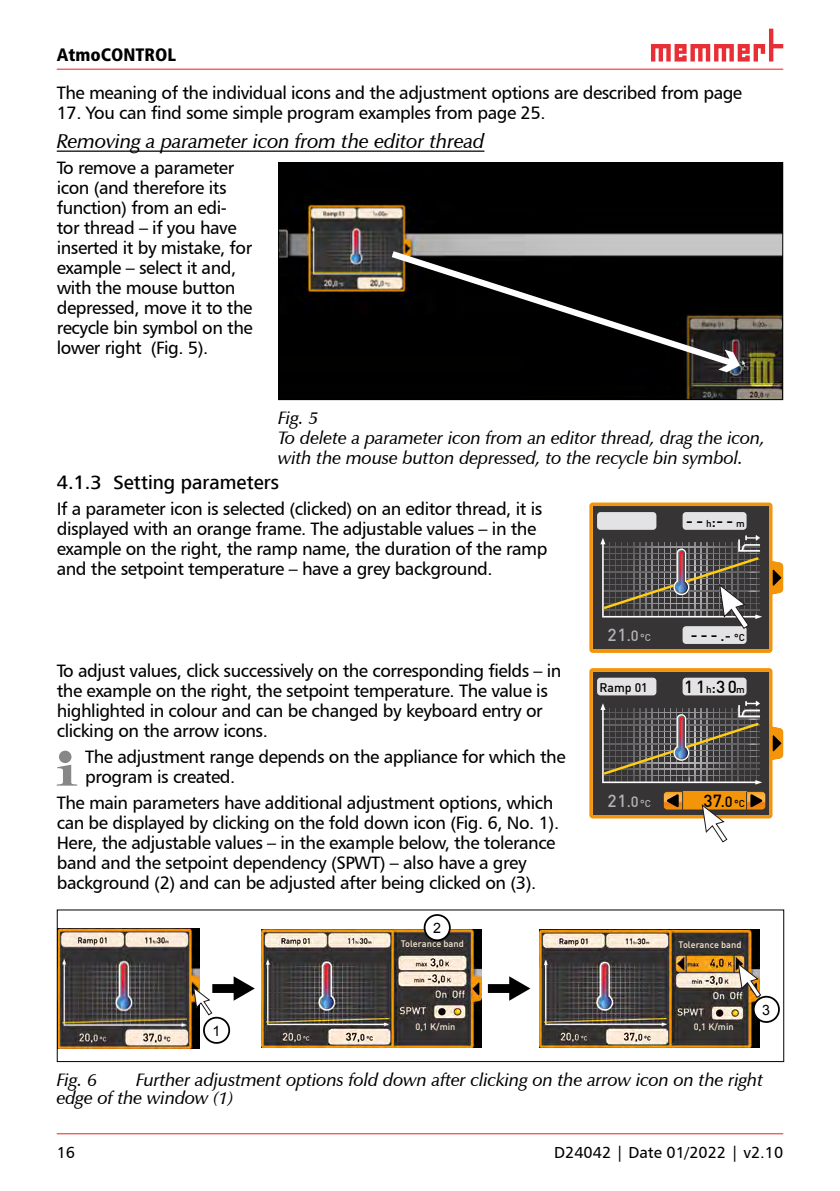
<style>
.page{position:relative;width:840px;height:1191px;background:#fff}
.page>*{position:absolute;margin:0;border:0;box-sizing:border-box;transform-origin:0 0}
.Titel_4{font:italic 600 20px "Zapf Humanist 601 BT";color:#000}
.t1{font:500 20px "Frutiger Next LT";color:#000}
.Fließtext_links{font:18px/20px "Humanist 777 BT Roman B";letter-spacing:-.025em;color:#000}
.Bildtext_3sp{font:italic 600 18px/18px "Zapf Humanist 601 BT";color:#000}
.Hinweis{font:18px/20px "Humanist 777 BT Roman B";letter-spacing:-.025em;color:#000}
.t2{font:900 condensed 18px "Frutiger";color:#000}
.t3{font:500 17.2px "DIN Offc";color:#000}
.t4{font:500 17.2px "DIN Offc";color:#b2b3b8}
.t5{font:16px "Humanist 777 BT Roman B";color:#000}
.t6{font:14.2px "Arial";color:#000}
.t7{font:500 12.2px "DIN Offc";color:#000}
.t8{font:500 9.2px "DIN Offc";color:#faead7}
.s1{font-size:9.8px}
.s2{font-size:14.8px}
</style>
<div class="page">
<hr style="left:57px;top:69px;width:725px;height:1px;background:#f31c24">
<hr style="left:57px;top:1133px;width:725px;height:1px;background:#f31c24">
<svg style="left:651px;top:29px;width:131px;height:33px"></svg>
<hr style="left:57px;top:150px;width:427px;height:2px;background:#000">
<img style="left:261px;top:929px;width:220px;height:118px">
<div style="left:399px;top:938px;width:64px;height:11px;background:#353232"></div>
<img style="left:59px;top:928px;width:140px;height:120px">
<svg style="left:193px;top:976px;width:62px;height:39px"></svg>
<img style="left:539px;top:929px;width:220px;height:119px">
<div style="left:676px;top:939px;width:65px;height:11px;background:#353232"></div>
<svg style="left:487px;top:976px;width:43px;height:24px"></svg>
<svg style="left:737px;top:962px;width:24px;height:36px"></svg>
<div style="left:203px;top:1016px;width:27px;height:27px;border:2px solid #000;border-radius:50%"></div>
<div style="left:424px;top:915px;width:25px;height:25px;background:#fff;border-radius:50%"></div>
<div style="left:423px;top:914px;width:27px;height:27px;border:2px solid #000;border-radius:50%"></div>
<div style="left:753px;top:996px;width:25px;height:26px;background:#fff;border-radius:50%"></div>
<div style="left:752px;top:995px;width:27px;height:28px;border:2px solid #000;border-radius:50%"></div>
<div style="left:57px;top:909px;width:726px;height:153px;border:1px solid #000"></div>
<img style="left:280px;top:164px;width:500px;height:234px">
<svg style="left:384px;top:246px;width:356px;height:125px;background:#92908d"></svg>
<svg style="left:392px;top:254px;width:347px;height:118px;background:#161615"></svg>
<div style="left:278px;top:162px;width:504px;height:238px;border:1px solid #000"></div>
<svg style="left:589px;top:502px;width:193px;height:151px;background:#756b5e"></svg>
<svg style="left:589px;top:668px;width:193px;height:175px"></svg>
<svg style="left:57px;top:764px;width:20px;height:21px"></svg>
<div style="left:59px;top:750px;width:12px;height:13px;background:#878787;border-radius:50%"></div>
<p class="t2" style="left:57px;top:44px;width:121px">AtmoCONTROL</p>
<p class="Fließtext_links" style="left:57px;top:82px;width:686px">The meaning of the individual icons and the adjustment options are described from page</p>
<p class="Fließtext_links" style="left:57px;top:102px;width:490px">17. You can find some simple program examples from page 25.</p>
<p class="Titel_4" style="left:57px;top:129px;width:429px">Removing a parameter icon from the editor thread</p>
<p class="Fließtext_links" style="left:57px;top:157px;width:197px">To remove a parameter icon (and therefore its function) from an edi&shy;tor thread – if you have inserted it by mistake, for example – select it and, with the mouse button depressed, move it to the recycle bin symbol on the lower right (Fig. 5).</p>
<p class="Bildtext_3sp" style="left:278px;top:408px;width:42px">Fig. 5</p>
<p class="Bildtext_3sp" style="left:278px;top:427px;width:488px;line-height:20px">To delete a parameter icon from an editor thread, drag the icon, with the mouse button depressed, to the recycle bin symbol.</p>
<p class="t1" style="left:57px;top:471px;width:224px">4.1.3 Setting parameters</p>
<p class="Fließtext_links" style="left:57px;top:498px;width:492px">If a parameter icon is selected (clicked) on an editor thread, it is displayed with an orange frame. The adjustable values – in the example on the right, the ramp name, the duration of the ramp and the setpoint temperature – have a grey background.</p>
<p class="Fließtext_links" style="left:57px;top:661px;width:506px">To adjust values, click successively on the corresponding fields – in the example on the right, the setpoint temperature. The value is highlighted in colour and can be changed by keyboard entry or clicking on the arrow icons.</p>
<p class="Hinweis" style="left:85px;top:746px;width:481px">The adjustment range depends on the appliance for which the program is created.</p>
<p class="Fließtext_links" style="left:57px;top:792px;width:503px">The main parameters have additional adjustment options, which can be displayed by clicking on the fold down icon (Fig. 6, No. 1).<br>Here, the adjustable values – in the example below, the tolerance band and the setpoint dependency (SPWT) – also have a grey background (2) and can be adjusted after being clicked on (3).</p>
<p class="t6" style="left:433px;top:918px;width:9px">2</p>
<p class="t6" style="left:212px;top:1021px;width:9px">1</p>
<p class="t8" style="left:400px;top:938px;width:65px">Tolerance band</p>
<p class="t8" style="left:415px;top:1021px;width:41px">0,1 K/min</p>
<p class="t3" style="left:685px;top:510px;width:60px">-- <span class="s1">h</span><span class="s2">:</span>-- <span class="s1">m</span></p>
<p class="t4" style="left:607px;top:624px;width:45px">21<span class="s2">.0</span><span class="s1">°C</span></p>
<p class="t3" style="left:690px;top:624px;width:56px">---<span class="s2">.-</span> <span class="s1">°C</span></p>
<p class="t7" style="left:599px;top:679px;width:50px">Ramp 01</p>
<p class="t3" style="left:683px;top:675px;width:62px">11<span class="s1">h</span><span class="s2">:</span>30<span class="s1">m</span></p>
<p class="t4" style="left:607px;top:789px;width:45px">21<span class="s2">.0</span><span class="s1">°C</span></p>
<p class="t3" style="left:703px;top:789px;width:43px">37<span class="s2">.0</span><span class="s1">°C</span></p>
<p class="t8" style="left:678px;top:938px;width:64px">Tolerance band</p>
<p class="t8" style="left:693px;top:1020px;width:41px">0,1 K/min</p>
<p class="t6" style="left:761px;top:1000px;width:9px">3</p>
<p class="Bildtext_3sp" style="left:57px;top:1070px;width:707px;text-indent:79px">Further adjustment options fold down after clicking on the arrow icon on the right edge of the window (1)</p>
<p class="Bildtext_3sp" style="left:57px;top:1070px;width:42px">Fig. 6</p>
<p class="t5" style="left:57px;top:1142px;width:20px">16</p>
<p class="t5" style="left:554px;top:1142px;width:230px">D24042 | Date 01/2022 | v2.10</p>
</div>
